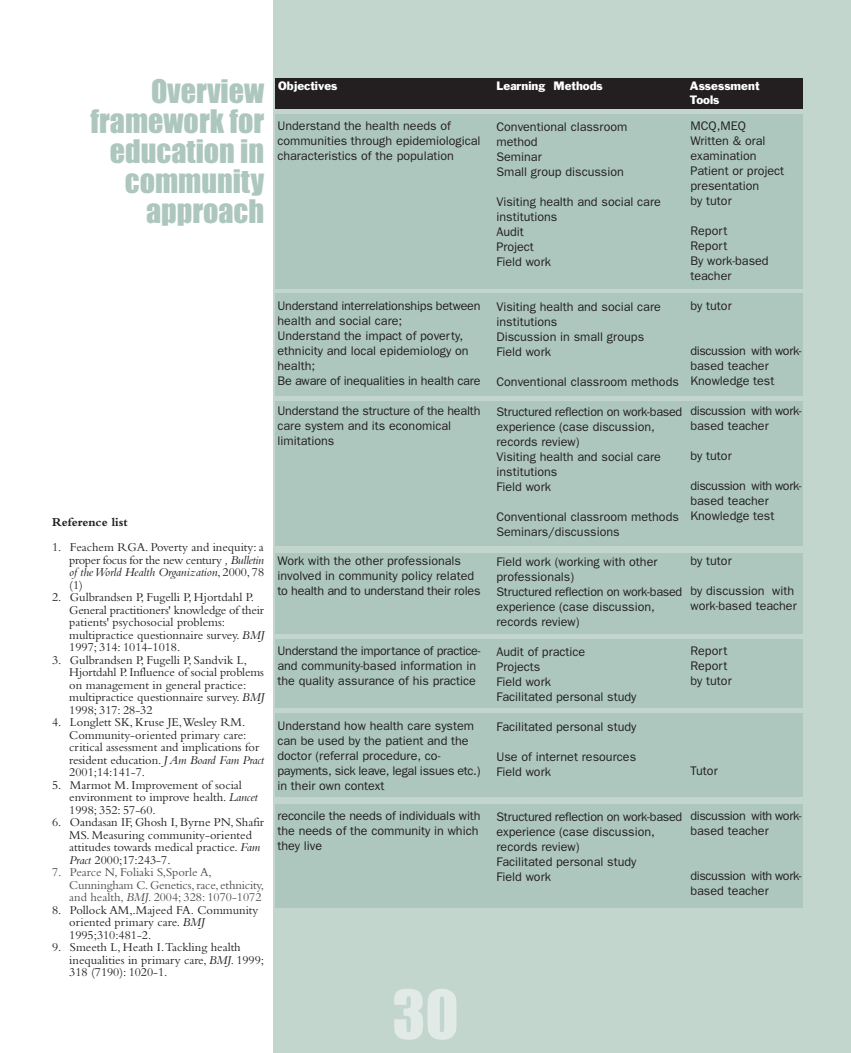
<style>
.page{position:relative;width:851px;height:1053px;background:#fff}
.page>*{position:absolute;margin:0;border:0;box-sizing:border-box;transform-origin:0 0}
.t1{font:62.25px "Impact";color:#e1eae6}
.t2{font:30px/30px "Impact";color:#adc7be;text-align:right}
.t3{font:12.5px/15px "Franklin Gothic";color:#231f20}
.t4{font:12.5px/12.5px "Bembo";color:#231f20}
.t5{font:12.5px/12.5px "Bembo";color:#504e50}
.t6{font:12.5px/15px "Franklin Gothic";letter-spacing:-.03em;color:#231f20}
.t7{font:700 12.5px "Bembo";color:#231f20}
.t8{font:11.25px/14.6px "Franklin Gothic";color:#fff}
.s1{font-style:italic}
</style>
<div class="page">
<div style="left:273px;top:0;width:577px;height:1053px;background:#c3d6ce"></div>
<div style="left:275px;top:114px;width:527px;height:174px;background:#adc7be"></div>
<div style="left:275px;top:401px;width:527px;height:145px;background:#adc7be"></div>
<div style="left:275px;top:78px;width:527px;height:31px;background:#231f20"></div>
<div style="left:275px;top:804px;width:527px;height:104px;background:#adc7be"></div>
<div style="left:275px;top:714px;width:527px;height:83px;background:#adc7be"></div>
<div style="left:275px;top:553px;width:527px;height:81px;background:#adc7be"></div>
<div style="left:275px;top:293px;width:527px;height:102px;background:#adc7be"></div>
<div style="left:275px;top:639px;width:527px;height:68px;background:#adc7be"></div>
<h2 class="t2" style="left:90px;top:79px;width:175px">Overview framework for education in community approach</h2>
<p class="t7" style="left:52px;top:518px;width:77px">Reference list</p>
<p class="t4" style="left:69px;top:542px;width:196px;text-align:justify;text-indent:-17px">1. Feachem RGA. Poverty and inequity: a proper focus for the new century <span class="s1">, Bulletin of the World Health Organization</span>, 2000, 78 (1)</p>
<p class="t4" style="left:69px;top:592px;width:196px;text-indent:-17px">2. Gulbrandsen P, Fugelli P, Hjortdahl P.<br>General practitioners' knowledge of their patients' psychosocial problems: multipractice questionnaire survey. <span class="s1">BMJ </span>1997; 314: 1014-1018.</p>
<p class="t4" style="left:69px;top:655px;width:196px;text-indent:-17px">3. Gulbrandsen P, Fugelli P, Sandvik L, Hjortdahl P. Influence of social problems on management in general practice: multipractice questionnaire survey. <span class="s1">BMJ </span>1998; 317: 28-32</p>
<p class="t4" style="left:69px;top:717px;width:196px;text-indent:-17px">4. Longlett SK, Kruse JE,Wesley RM.<br>Community-oriented primary care: critical assessment and implications for resident education. <span class="s1">J Am Board Fam Pract </span>2001;14:141-7.</p>
<p class="t4" style="left:69px;top:780px;width:190px;text-indent:-17px">5. Marmot M. Improvement of social environment to improve health. <span class="s1">Lancet<br></span>1998; 352: 57-60.</p>
<p class="t4" style="left:69px;top:817px;width:196px;text-indent:-17px">6. Oandasan IF, Ghosh I, Byrne PN, Shafir MS. Measuring community-oriented attitudes towards medical practice. <span class="s1">Fam Pract</span> 2000;17:243-7.</p>
<p class="t5" style="left:69px;top:867px;width:196px;text-indent:-17px">7. Pearce N, Foliaki S,Sporle A,<br>Cunningham C. Genetics, race, ethnicity, and health, <span class="s1">BMJ</span>. 2004; 328: 1070-1072</p>
<p class="t4" style="left:69px;top:905px;width:191px;text-indent:-17px">8. Pollock AM,.Majeed FA. Community oriented primary care. <span class="s1">BMJ<br></span>1995;310:481-2.</p>
<p class="t4" style="left:69px;top:942px;width:196px;text-indent:-17px">9. Smeeth L, Heath I.Tackling health inequalities in primary care, <span class="s1">BMJ</span>. 1999;<br>318 (7190): 1020-1.</p>
<p class="t8" style="left:278px;top:79px;width:61px">Objectives</p>
<p class="t8" style="left:496px;top:79px;width:108px">Learning Methods</p>
<p class="t8" style="left:689px;top:79px;width:71px">Assessment<br>Tools</p>
<p class="t3" style="left:277px;top:119px;width:204px">Understand the health needs of communities through epidemiological characteristics of the population</p>
<p class="t3" style="left:277px;top:299px;width:204px">Understand interrelationships between health and social care;<br>Understand the impact of poverty, ethnicity and local epidemiology on health;<br>Be aware of inequalities in health care</p>
<p class="t3" style="left:277px;top:404px;width:204px">Understand the structure of the health care system and its economical limitations</p>
<p class="t3" style="left:277px;top:554px;width:204px">Work with the other professionals involved in community policy related to health and to understand their roles</p>
<p class="t3" style="left:277px;top:644px;width:204px">Understand the importance of practice&shy;and community-based information in the quality assurance of his practice</p>
<p class="t3" style="left:277px;top:719px;width:204px">Understand how health care system can be used by the patient and the doctor (referral procedure, co&shy;payments, sick leave, legal issues etc.) in their own context</p>
<p class="t3" style="left:277px;top:809px;width:204px">reconcile the needs of individuals with the needs of the community in which they live</p>
<p class="t3" style="left:496px;top:120px;width:132px">Conventional classroom method<br>Seminar<br>Small group discussion</p>
<p class="t3" style="left:496px;top:195px;width:166px">Visiting health and social care institutions<br>Audit<br>Project<br>Field work</p>
<p class="t3" style="left:496px;top:300px;width:166px">Visiting health and social care institutions<br>Discussion in small groups<br>Field work</p>
<p class="t3" style="left:496px;top:375px;width:184px">Conventional classroom methods</p>
<p class="t3" style="left:496px;top:405px;width:187px">Structured reflection on work-based experience (case discussion, records review)<br>Visiting health and social care institutions<br>Field work</p>
<p class="t3" style="left:496px;top:510px;width:184px">Conventional classroom methods<br>Seminars/discussions</p>
<p class="t3" style="left:496px;top:555px;width:187px">Field work (working with other professionals)<br>Structured reflection on work-based experience (case discussion, records review)</p>
<p class="t3" style="left:496px;top:645px;width:141px">Audit of practice<br>Projects<br>Field work<br>Facilitated personal study</p>
<p class="t3" style="left:496px;top:720px;width:141px">Facilitated personal study</p>
<p class="t3" style="left:496px;top:750px;width:141px">Use of internet resources<br>Field work</p>
<p class="t3" style="left:496px;top:810px;width:187px">Structured reflection on work-based experience (case discussion, records review)<br>Facilitated personal study<br>Field work</p>
<p class="t3" style="left:690px;top:119px;width:95px">MCQ,MEQ<br>Written &amp; oral examination<br>Patient or project presentation<br>by tutor</p>
<p class="t3" style="left:690px;top:224px;width:80px">Report<br>Report<br>By work-based teacher</p>
<p class="t3" style="left:690px;top:299px;width:43px">by tutor</p>
<p class="t3" style="left:690px;top:344px;width:113px">discussion with work&shy;based teacher<br>Knowledge test</p>
<p class="t6" style="left:690px;top:404px;width:113px">discussion with work&shy;based teacher</p>
<p class="t3" style="left:690px;top:449px;width:43px">by tutor</p>
<p class="t3" style="left:690px;top:479px;width:113px">discussion with work&shy;based teacher<br>Knowledge test</p>
<p class="t3" style="left:690px;top:554px;width:43px">by tutor</p>
<p class="t3" style="left:690px;top:584px;width:108px">by discussion with work-based teacher</p>
<p class="t3" style="left:690px;top:644px;width:43px">Report<br>Report by tutor</p>
<p class="t3" style="left:690px;top:764px;width:29px">Tutor</p>
<p class="t6" style="left:690px;top:809px;width:113px">discussion with work&shy;based teacher</p>
<p class="t6" style="left:690px;top:869px;width:113px">discussion with work&shy;based teacher</p>
<h1 class="t1" style="left:392px;top:994px;width:68px">30</h1>
</div>
